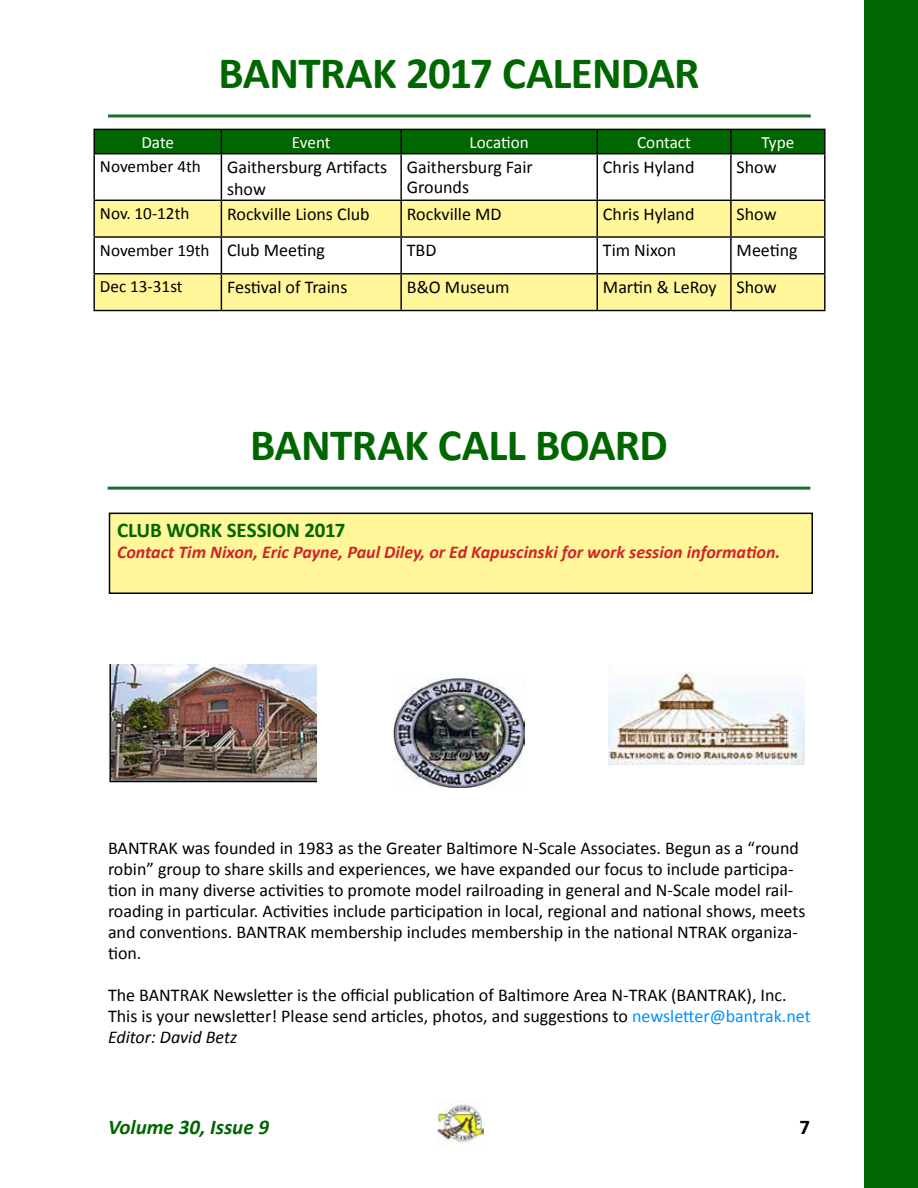
<style>
.page{position:relative;width:918px;height:1188px;background:#fff}
.page>*{position:absolute;margin:0;border:0;box-sizing:border-box;transform-origin:0 0}
.t1{font:700 45px "Calibri";letter-spacing:-.015em;color:#060}
.t2{font:700 21px "Calibri";letter-spacing:-.005em;color:#060}
.t3{font:italic 700 21px "Calibri";color:#060}
.t4{font:700 21px "Calibri";color:#000}
.t5{font:18px/21px "Calibri";color:#000}
.t6{font:italic 700 18px "Calibri";color:#d2232a}
.t7{font:18px/21.6px "Calibri";color:#00000a}
.t8{font:17.25px "Calibri";color:#000}
.t9{font:17.25px "Calibri";color:#fff}
.s1{color:#000}
.s2{font-size:18px}
.s3{color:#0091ff}
.s4{font-style:italic}
</style>
<div class="page">
<div style="left:864px;top:0;width:54px;height:1188px;background:#060"></div>
<img style="left:438px;top:1101px;width:45px;height:44px">
<hr style="left:108px;top:114px;width:703px;height:3px;background:#1c6e2b">
<hr style="left:108px;top:487px;width:702px;height:3px;background:#1c6e2b">
<div style="left:110px;top:513px;width:702px;height:80px;background:#fff799"></div>
<div style="left:109px;top:513px;width:704px;height:81px;border:2px solid #000"></div>
<img style="left:108px;top:665px;width:209px;height:118px">
<img style="left:608px;top:671px;width:197px;height:93px">
<img style="left:393px;top:677px;width:132px;height:111px">
<svg style="left:95px;top:154px;width:729px;height:46px"></svg>
<svg style="left:95px;top:201px;width:729px;height:109px;fill:#fff799"></svg>
<hr style="left:93px;top:129px;width:128px;height:1px;background:#000">
<hr style="left:93px;top:130px;width:2px;height:23px;background:#000">
<div style="left:94px;top:129px;width:730px;height:24px;background:#060"></div>
<hr style="left:731px;top:129px;width:95px;height:1px;background:#000">
<hr style="left:730px;top:130px;width:2px;height:23px;background:#000">
<hr style="left:824px;top:130px;width:2px;height:23px;background:#000">
<hr style="left:93px;top:153px;width:128px;height:1px;background:#000">
<hr style="left:93px;top:154px;width:2px;height:46px;background:#000">
<hr style="left:93px;top:200px;width:128px;height:1px;background:#000">
<hr style="left:93px;top:201px;width:2px;height:35px;background:#000">
<hr style="left:93px;top:236px;width:128px;height:2px;background:#000">
<hr style="left:93px;top:238px;width:2px;height:35px;background:#000">
<hr style="left:93px;top:273px;width:128px;height:1px;background:#000">
<hr style="left:93px;top:274px;width:2px;height:36px;background:#000">
<hr style="left:93px;top:310px;width:128px;height:1px;background:#000">
<hr style="left:221px;top:154px;width:1px;height:46px;background:#000">
<hr style="left:221px;top:201px;width:1px;height:35px;background:#000">
<hr style="left:221px;top:238px;width:1px;height:35px;background:#000">
<hr style="left:221px;top:274px;width:1px;height:36px;background:#000">
<hr style="left:400px;top:154px;width:2px;height:46px;background:#000">
<hr style="left:597px;top:154px;width:1px;height:46px;background:#000">
<hr style="left:730px;top:154px;width:2px;height:46px;background:#000">
<hr style="left:400px;top:201px;width:2px;height:35px;background:#000">
<hr style="left:597px;top:201px;width:1px;height:35px;background:#000">
<hr style="left:730px;top:201px;width:2px;height:35px;background:#000">
<hr style="left:400px;top:238px;width:2px;height:35px;background:#000">
<hr style="left:597px;top:238px;width:1px;height:35px;background:#000">
<hr style="left:730px;top:238px;width:2px;height:35px;background:#000">
<hr style="left:400px;top:274px;width:2px;height:36px;background:#000">
<hr style="left:597px;top:274px;width:1px;height:36px;background:#000">
<hr style="left:730px;top:274px;width:2px;height:36px;background:#000">
<hr style="left:731px;top:153px;width:95px;height:1px;background:#000">
<hr style="left:824px;top:154px;width:2px;height:46px;background:#000">
<hr style="left:731px;top:200px;width:95px;height:1px;background:#000">
<hr style="left:824px;top:201px;width:2px;height:35px;background:#000">
<hr style="left:731px;top:236px;width:95px;height:2px;background:#000">
<hr style="left:824px;top:238px;width:2px;height:35px;background:#000">
<hr style="left:731px;top:273px;width:95px;height:1px;background:#000">
<hr style="left:824px;top:274px;width:2px;height:36px;background:#000">
<hr style="left:731px;top:310px;width:95px;height:1px;background:#000">
<hr style="left:221px;top:153px;width:180px;height:1px;background:#000">
<hr style="left:221px;top:200px;width:180px;height:1px;background:#000">
<hr style="left:221px;top:236px;width:180px;height:2px;background:#000">
<hr style="left:221px;top:273px;width:180px;height:1px;background:#000">
<hr style="left:221px;top:310px;width:180px;height:1px;background:#000">
<hr style="left:401px;top:153px;width:196px;height:1px;background:#000">
<hr style="left:597px;top:153px;width:134px;height:1px;background:#000">
<hr style="left:401px;top:200px;width:196px;height:1px;background:#000">
<hr style="left:597px;top:200px;width:134px;height:1px;background:#000">
<hr style="left:401px;top:236px;width:196px;height:2px;background:#000">
<hr style="left:597px;top:236px;width:134px;height:2px;background:#000">
<hr style="left:401px;top:273px;width:196px;height:1px;background:#000">
<hr style="left:597px;top:273px;width:134px;height:1px;background:#000">
<hr style="left:401px;top:310px;width:196px;height:1px;background:#000">
<hr style="left:597px;top:310px;width:134px;height:1px;background:#000">
<h1 class="t1" style="left:218px;top:44px;width:483px">BANTRAK 2017 CALENDAR</h1>
<p class="t9" style="left:141px;top:131px;width:34px">Date</p>
<p class="t9" style="left:292px;top:131px;width:40px">Event</p>
<p class="t9" style="left:470px;top:131px;width:61px">Location</p>
<p class="t9" style="left:637px;top:131px;width:55px">Contact</p>
<p class="t9" style="left:761px;top:131px;width:34px">Type</p>
<p class="t8" style="left:100px;top:156px;width:102px">November 4th</p>
<p class="t7" style="left:227px;top:156px;width:162px">Gaithersburg Artifacts show</p>
<p class="t7" style="left:407px;top:157px;width:127px;line-height:20.1px">Gaithersburg <span class="s1">Fair<br>Grounds</span></p>
<p class="t5" style="left:603px;top:157px;width:93px">Chris Hyland</p>
<p class="t5" style="left:737px;top:157px;width:42px">Show</p>
<p class="t8" style="left:100px;top:202px;width:91px">Nov. 10-12th</p>
<p class="t7" style="left:227px;top:203px;width:144px">Rockville Lions Club</p>
<p class="t5" style="left:407px;top:203px;width:96px">Rockville MD</p>
<p class="t5" style="left:603px;top:203px;width:93px">Chris Hyland</p>
<p class="t5" style="left:737px;top:203px;width:42px">Show</p>
<p class="t8" style="left:100px;top:239px;width:227px">November 19th <span class="s2">Club Meeting</span></p>
<p class="t5" style="left:407px;top:240px;width:31px">TBD</p>
<p class="t5" style="left:603px;top:240px;width:75px">Tim Nixon</p>
<p class="t5" style="left:737px;top:240px;width:63px">Meeting</p>
<p class="t8" style="left:100px;top:276px;width:84px">Dec 13-31st</p>
<p class="t5" style="left:227px;top:277px;width:122px">Festival of Trains</p>
<p class="t5" style="left:407px;top:277px;width:104px">B&amp;O Museum</p>
<p class="t5" style="left:603px;top:277px;width:175px">Martin &amp; LeRoy Show</p>
<h1 class="t1" style="left:250px;top:416px;width:419px">BANTRAK CALL BOARD</h1>
<p class="t2" style="left:117px;top:516px;width:230px">CLUB WORK SESSION 2017</p>
<p class="t6" style="left:117px;top:540px;width:665px">Contact Tim Nixon, Eric Payne, Paul Diley, or Ed Kapuscinski for work session information.</p>
<p class="t5" style="left:108px;top:837px;width:699px">BANTRAK was founded in 1983 as the Greater Baltimore N-Scale Associates. Begun as a “round robin” group to share skills and experiences, we have expanded our focus to include participa&shy;tion in many diverse activities to promote model railroading in general and N-Scale model rail&shy;roading in particular. Activities include participation in local, regional and national shows, meets and conventions. BANTRAK membership includes membership in the national NTRAK organiza&shy;tion.</p>
<p class="t5" style="left:108px;top:984px;width:704px">The BANTRAK Newsletter is the official publication of Baltimore Area N-TRAK (BANTRAK), Inc.<br>This is your newsletter! Please send articles, photos, and suggestions to <span class="s3">newsletter@bantrak.net<br></span><span class="s4">Editor: David Betz</span></p>
<p class="t3" style="left:108px;top:1114px;width:163px">Volume 30, Issue 9</p>
<p class="t4" style="left:799px;top:1114px;width:12px">7</p>
</div>
